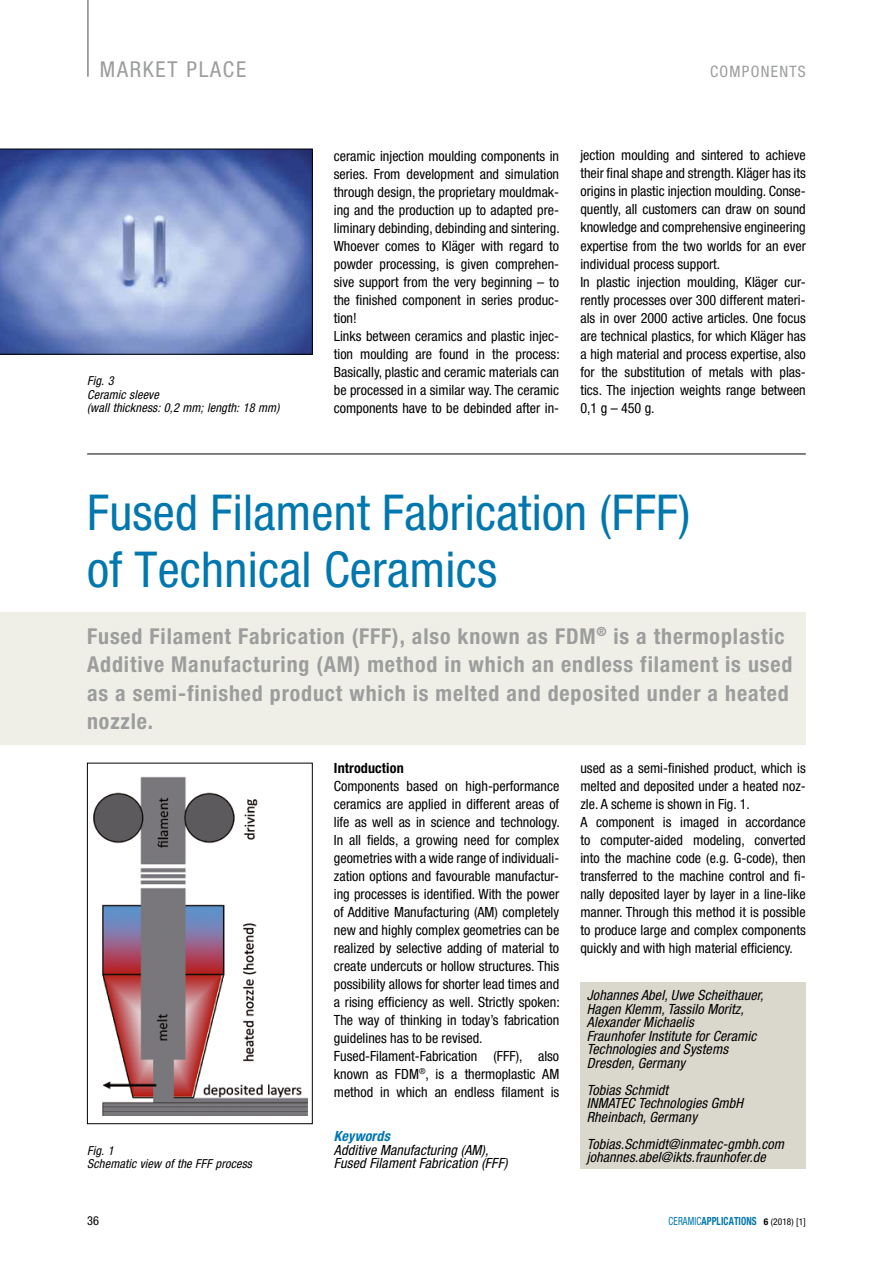
<style>
.page{position:relative;width:893px;height:1263px;background:#fff}
.page>*{position:absolute;margin:0;border:0;box-sizing:border-box;transform-origin:0 0}
.t1{font:condensed 49.5px/57px "Helvetica Neue";letter-spacing:.005em;color:#0077ae}
.t2{font:700 condensed 21.9px/28.5px "Helvetica Neue";letter-spacing:.04em;color:#9c9d9d}
.t3{font:condensed 21.9px "Helvetica Neue";letter-spacing:.08em;color:#9c9d9d}
.t4{font:condensed 15.75px "Helvetica Neue";letter-spacing:.08em;color:#9c9d9d}
.t5{font:condensed 14.1px/18px "Helvetica Neue";color:#000}
.t6{font:italic condensed 14.1px/13.5px "Helvetica Neue";letter-spacing:.01em;color:#000}
.t7{font:700 condensed 14.1px "Helvetica Neue";letter-spacing:.01em;color:#000}
.t8{font:italic 700 condensed 14.1px "Helvetica Neue";letter-spacing:.01em;color:#0077ae}
.t9{font:italic condensed 12.3px/13.5px "Helvetica Neue";letter-spacing:.01em;color:#000}
.t10{font:condensed 12.3px "Helvetica Neue";color:#000}
.t11{font:700 condensed 11.25px "Helvetica Neue";letter-spacing:.01em;color:#0077ae;scale:.83 1}
.s1{font-weight:400}
.s2{font-size:9.3px;color:#000}
.s3{font-weight:400;font-size:9.3px;color:#000}
</style>
<div class="page">
<hr style="left:87px;top:0;width:2px;height:77px;background:#878786">
<svg style="left:0;top:149px;width:313px;height:205px;background:#7d91c5"></svg>
<div style="left:0;top:612px;width:806px;height:133px;background:#f0efe7"></div>
<img style="left:94px;top:776px;width:213px;height:339px">
<div style="left:87px;top:763px;width:226px;height:361px;border:1px solid #000"></div>
<div style="left:580px;top:982px;width:226px;height:186px;background:#dad8cc"></div>
<hr style="left:87px;top:454px;width:719px;height:1px;background:#000">
<h2 class="t3" style="left:100px;top:56px;width:148px">MARKET PLACE</h2>
<p class="t4" style="left:710px;top:62px;width:97px">COMPONENTS</p>
<p class="t9" style="left:87px;top:374px;width:194px">Fig. 3<br>Ceramic sleeve<br>(wall thickness: 0,2 mm; length: 18 mm)</p>
<p class="t5" style="left:334px;top:146px;width:227px">ceramic injection moulding components in series. From development and simulation through design, the proprietary mouldmak&shy;ing and the production up to adapted pre&shy;liminary debinding, debinding and sintering.<br>Whoever comes to Kläger with regard to powder processing, is given comprehen&shy;sive support from the very beginning – to the finished component in series produc&shy;tion!<br>Links between ceramics and plastic injec&shy;tion moulding are found in the process:<br>Basically, plastic and ceramic materials can be processed in a similar way. The ceramic components have to be debinded after in-</p>
<p class="t5" style="left:580px;top:146px;width:227px">jection moulding and sintered to achieve their final shape and strength. Kläger has its origins in plastic injection moulding. Conse&shy;quently, all customers can draw on sound knowledge and comprehensive engineering expertise from the two worlds for an ever individual process support.<br>In plastic injection moulding, Kläger cur&shy;rently processes over 300 different materi&shy;als in over 2000 active articles. One focus are technical plastics, for which Kläger has a high material and process expertise, also for the substitution of metals with plas&shy;tics. The injection weights range between 0,1 g – 450 g.</p>
<h1 class="t1" style="left:87px;top:484px;width:605px">Fused Filament Fabrication (FFF) of Technical Ceramics</h1>
<h2 class="t2" style="left:87px;top:621px;width:707px">Fused Filament Fabrication (FFF), also known as FDM<sup>®</sup> is a thermoplastic Additive Manufacturing (AM) method in which an endless filament is used as a semi-finished product which is melted and deposited under a heated nozzle.</h2>
<p class="t9" style="left:87px;top:1144px;width:166px">Fig. 1<br>Schematic view of the FFF process</p>
<p class="t7" style="left:334px;top:759px;width:71px">Introduction</p>
<p class="t5" style="left:334px;top:776px;width:227px">Components based on high-performance ceramics are applied in different areas of life as well as in science and technology.<br>In all fields, a growing need for complex geometries with a wide range of individuali&shy;zation options and favourable manufactur&shy;ing processes is identified. With the power of Additive Manufacturing (AM) completely new and highly complex geometries can be realized by selective adding of material to create undercuts or hollow structures. This possibility allows for shorter lead times and a rising efficiency as well. Strictly spoken:<br>The way of thinking in today’s fabrication guidelines has to be revised.<br>Fused-Filament-Fabrication (FFF), also known as FDM<sup>®</sup>, is a thermoplastic AM method in which an endless filament is</p>
<p class="t8" style="left:334px;top:1128px;width:58px">Keywords</p>
<p class="t6" style="left:334px;top:1143px;width:175px">Additive Manufacturing (AM),<br>Fused Filament Fabrication (FFF)</p>
<p class="t5" style="left:580px;top:758px;width:227px">used as a semi-finished product, which is melted and deposited under a heated noz&shy;zle. A scheme is shown in Fig. 1.<br>A component is imaged in accordance to computer-aided modeling, converted into the machine code (e.g. G-code), then transferred to the machine control and fi&shy;nally deposited layer by layer in a line-like manner. Through this method it is possible to produce large and complex components quickly and with high material efficiency.</p>
<p class="t6" style="left:587px;top:988px;width:178px">Johannes Abel, Uwe Scheithauer,<br>Hagen Klemm, Tassilo Moritz,<br>Alexander Michaelis<br>Fraunhofer Institute for Ceramic<br>Technologies and Systems<br>Dresden, Germany</p>
<p class="t6" style="left:587px;top:1083px;width:158px">Tobias Schmidt<br>INMATEC Technologies GmbH<br>Rheinbach, Germany</p>
<p class="t6" style="left:587px;top:1137px;width:199px">Tobias.Schmidt@inmatec-gmbh.com johannes.abel@ikts.fraunhofer.de</p>
<p class="t10" style="left:87px;top:1213px;width:14px">36</p>
<p class="t11" style="left:669px;top:1214px;width:167px"><span class="s1">CERAMIC</span>APPLICATIONS <span class="s2">6</span> <span class="s3">(2018) [1]</span></p>
</div>
